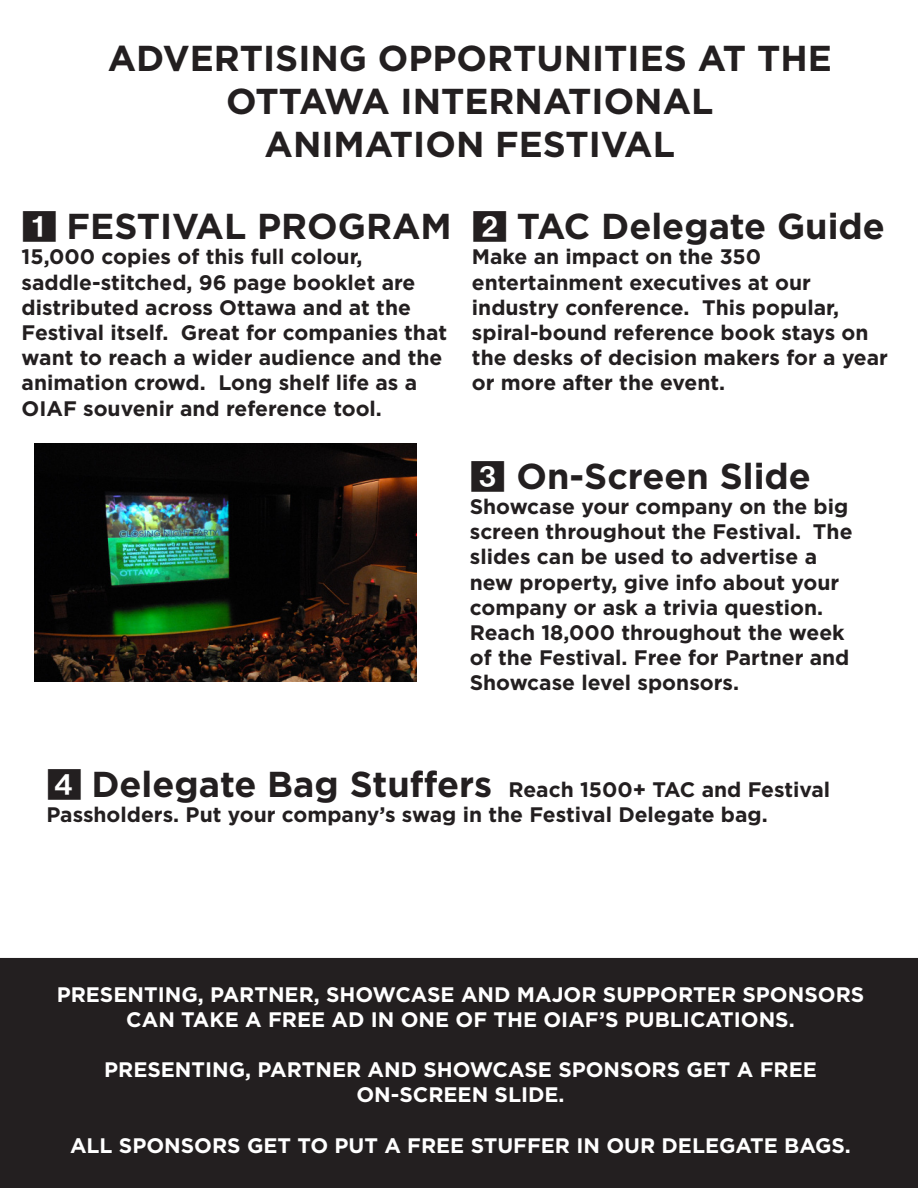
<style>
.page{position:relative;width:918px;height:1188px;background:#fff}
.page>*{position:absolute;margin:0;border:0;box-sizing:border-box;transform-origin:0 0}
.t1{font:700 36px/43.2px "Gotham";color:#231f20;text-align:center}
.t2{font:700 21px/25.2px "Gotham";color:#231f20}
.t3{font:700 21px/25.2px "Gotham";color:#fff;text-align:center}
.s1{font-size:36px}
</style>
<div class="page">
<div style="left:0;top:958px;width:918px;height:230px;background:#231f20"></div>
<img style="left:35px;top:443px;width:382px;height:239px">
<p class="t1" style="left:108px;top:36px;width:726px">ADVERTISING OPPORTUNITIES AT THE<br>OTTAWA INTERNATIONAL</p>
<p class="t1" style="left:265px;top:122px;width:412px">ANIMATION FESTIVAL</p>
<p class="t1" style="left:67px;top:204px;width:387px">FESTIVAL PROGRAM</p>
<p class="t2" style="left:22px;top:244px;width:427px">15,000 copies of this full colour, saddle-stitched, 96 page booklet are distributed across Ottawa and at the Festival itself. Great for companies that want to reach a wider audience and the animation crowd. Long shelf life as a OIAF souvenir and reference tool.</p>
<p class="t1" style="left:517px;top:204px;width:370px">TAC Delegate Guide</p>
<p class="t2" style="left:472px;top:244px;width:418px">Make an impact on the 350 entertainment executives at our industry conference. This popular, spiral-bound reference book stays on the desks of decision makers for a year or more after the event.</p>
<p class="t1" style="left:470px;top:454px;width:343px">✓ On-Screen Slide</p>
<p class="t2" style="left:470px;top:493px;width:384px">Showcase your company on the big screen throughout the Festival. The slides can be used to advertise a new property, give info about your company or ask a trivia question.<br>Reach 18,000 throughout the week of the Festival. Free for Partner and<br>Showcase level sponsors.</p>
<p class="t2" style="left:46px;top:776px;width:785px">✔ <span class="s1">Delegate Bag Stuffers</span> Reach 1500+ TAC and Festival<br>Passholders. Put your company’s swag in the Festival Delegate bag.</p>
<p class="t3" style="left:57px;top:981px;width:809px">PRESENTING, PARTNER, SHOWCASE AND MAJOR SUPPORTER SPONSORS<br>CAN TAKE A FREE AD IN ONE OF THE OIAF’S PUBLICATIONS.</p>
<p class="t3" style="left:104px;top:1057px;width:714px">PRESENTING, PARTNER AND SHOWCASE SPONSORS GET A FREE<br>ON-SCREEN SLIDE.</p>
<p class="t3" style="left:70px;top:1132px;width:782px">ALL SPONSORS GET TO PUT A FREE STUFFER IN OUR DELEGATE BAGS.</p>
</div>
